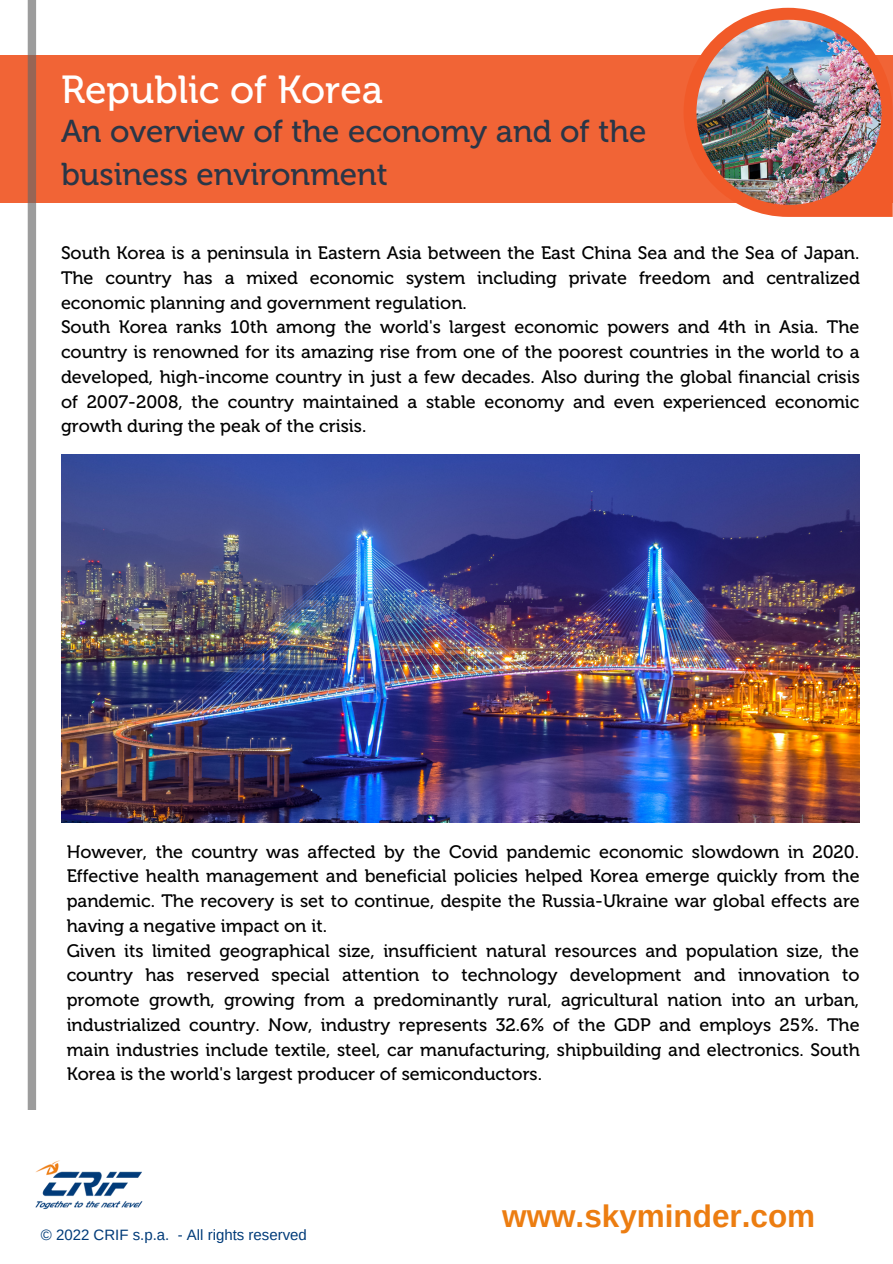
<style>
.page{position:relative;width:893px;height:1264px;background:#fff}
.page>*{position:absolute;margin:0;border:0;box-sizing:border-box;transform-origin:0 0}
.t1{font:39px "Museo 500";color:#fff}
.t2{font:31.5px/43.5px "Museo 500";color:#2a3647}
.t3{font:700 31.5px "Arimo";color:#ec7d11}
.t4{font:18px/24.8px "Museo 500";color:#000}
.t5{font:15px "Arimo";color:#003b79}
</style>
<div class="page">
<div style="left:0;top:56px;width:892px;height:147px;background:#f16436"></div>
<svg style="left:28px;top:0;width:8px;height:1109px"></svg>
<svg style="left:683px;top:8px;width:209px;height:209px"></svg>
<img style="left:696px;top:20px;width:185px;height:185px;border-radius:50%">
<img style="left:35px;top:1160px;width:108px;height:49px">
<img style="left:61px;top:454px;width:798px;height:369px">
<h1 class="t1" style="left:61px;top:66px;width:323px">Republic of Korea</h1>
<h2 class="t2" style="left:61px;top:109px;width:587px">An overview of the economy and of the business environment</h2>
<p class="t4" style="left:61px;top:241px;width:800px">South Korea is a peninsula in Eastern Asia between the East China Sea and the Sea of Japan.<br>The country has a mixed economic system including private freedom and centralized economic planning and government regulation.<br>South Korea ranks 10th among the world's largest economic powers and 4th in Asia. The country is renowned for its amazing rise from one of the poorest countries in the world to a developed, high-income country in just a few decades. Also during the global financial crisis of 2007-2008, the country maintained a stable economy and even experienced economic growth during the peak of the crisis.</p>
<p class="t4" style="left:67px;top:839px;width:794px">However, the country was affected by the Covid pandemic economic slowdown in 2020.<br>Effective health management and beneficial policies helped Korea emerge quickly from the pandemic. The recovery is set to continue, despite the Russia-Ukraine war global effects are having a negative impact on it.<br>Given its limited geographical size, insufficient natural resources and population size, the country has reserved special attention to technology development and innovation to promote growth, growing from a predominantly rural, agricultural nation into an urban, industrialized country. Now, industry represents 32.6% of the GDP and employs 25%. The main industries include textile, steel, car manufacturing, shipbuilding and electronics. South Korea is the world's largest producer of semiconductors.</p>
<p class="t5" style="left:41px;top:1226px;width:267px">© 2022 CRIF s.p.a. - All rights reserved</p>
<h2 class="t3" style="left:502px;top:1198px;width:314px">www.skyminder.com</h2>
</div>
